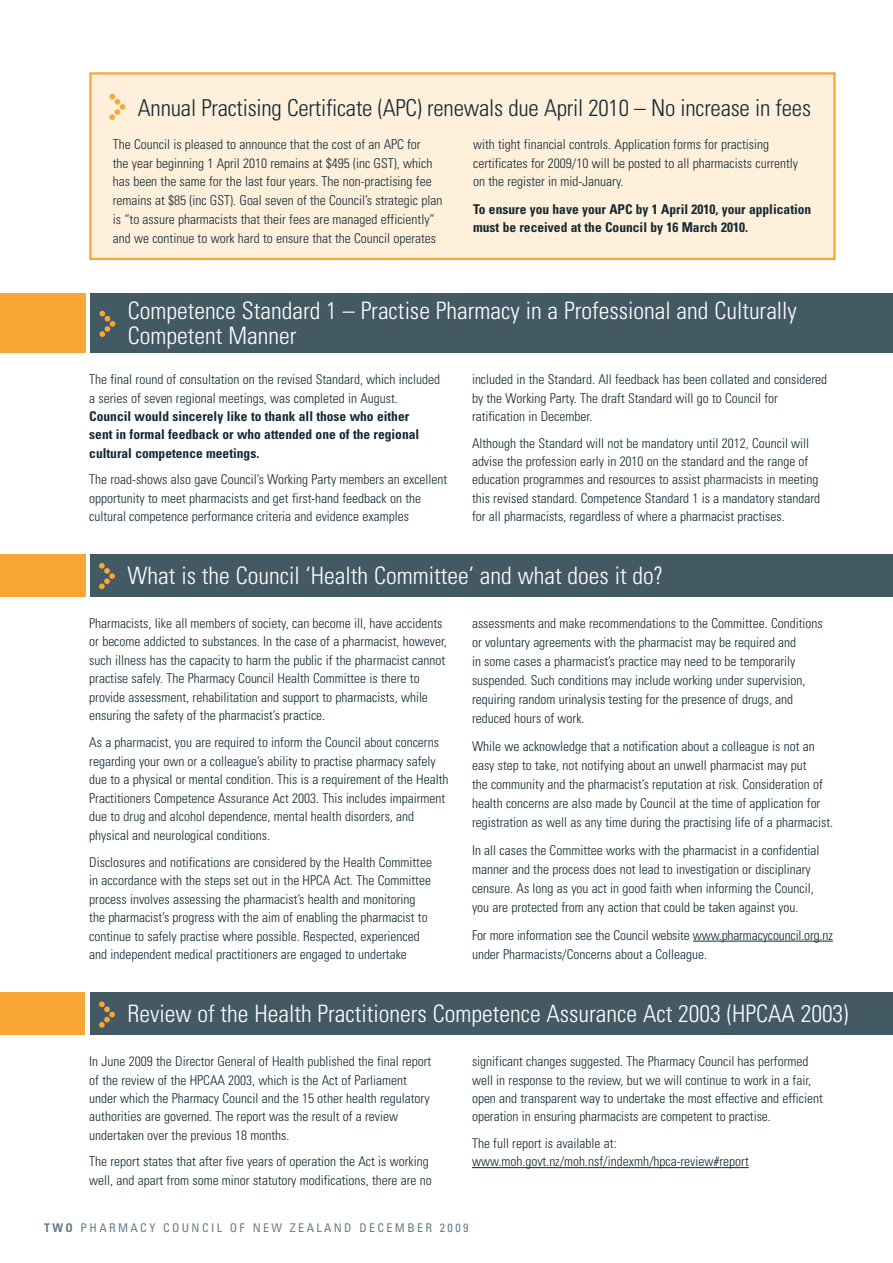
<style>
.page{position:relative;width:893px;height:1263px;background:#fff}
.page>*{position:absolute;margin:0;border:0;box-sizing:border-box;transform-origin:0 0}
.t1{font:300 condensed 24px/25.5px "Univers";color:#fff}
.t2{font:300 condensed 23.25px "Univers";letter-spacing:-.01em;color:#122934}
.t3{font:300 condensed 13.5px/18.3px "Univers";color:#122934}
.t4{font:700 condensed 13.5px/18.3px "Univers";color:#122934}
.t5{font:condensed 12px "Univers";letter-spacing:.2em;color:#687e89}
.t6{font:700 condensed 12px "Univers";color:#687e89}
</style>
<div class="page">
<div style="left:90px;top:73px;width:745px;height:186px;background:#fef0db"></div>
<div style="left:89px;top:72px;width:747px;height:188px;border:2px solid #faa634"></div>
<svg style="left:109px;top:94px;width:16px;height:26px"></svg>
<div style="left:89px;top:554px;width:804px;height:43px;background:#435964"></div>
<svg style="left:99px;top:563px;width:16px;height:26px"></svg>
<svg style="left:85px;top:554px;width:1px;height:43px"></svg>
<div style="left:0;top:554px;width:85px;height:43px;background:#faa634"></div>
<hr style="left:693px;top:941px;width:140px;height:1px;background:#122934">
<div style="left:90px;top:293px;width:803px;height:60px;background:#435964"></div>
<svg style="left:99px;top:311px;width:16px;height:26px"></svg>
<div style="left:0;top:293px;width:85px;height:60px;background:#faa634"></div>
<div style="left:89px;top:993px;width:804px;height:42px;background:#435964"></div>
<svg style="left:99px;top:1001px;width:16px;height:27px"></svg>
<div style="left:0;top:993px;width:85px;height:42px;background:#faa634"></div>
<hr style="left:472px;top:1167px;width:277px;height:1px;background:#122934">
<h2 class="t2" style="left:138px;top:94px;width:675px">Annual Practising Certificate (APC) renewals due April 2010 – No increase in fees</h2>
<p class="t3" style="left:113px;top:135px;width:331px;line-height:18.8px">The Council is pleased to announce that the cost of an APC for<br>the year beginning 1 April 2010 remains at $495 (inc GST), which has been the same for the last four years. The non-practising fee remains at $85 (inc GST). Goal seven of the Council’s strategic plan is “to assure pharmacists that their fees are managed efficiently” and we continue to work hard to ensure that the Council operates</p>
<p class="t3" style="left:473px;top:135px;width:327px;line-height:18.8px">with tight financial controls. Application forms for practising certificates for 2009/10 will be posted to all pharmacists currently on the register in mid-January.</p>
<p class="t4" style="left:473px;top:199px;width:340px;line-height:18.8px">To ensure you have your APC by 1 April 2010, your application must be received at the Council by 16 March 2010.</p>
<h1 class="t1" style="left:128px;top:297px;width:670px">Competence Standard 1 – Practise Pharmacy in a Professional and Culturally<br>Competent Manner</h1>
<p class="t3" style="left:89px;top:370px;width:352px">The final round of consultation on the revised Standard, which included a series of seven regional meetings, was completed in August.</p>
<p class="t4" style="left:89px;top:407px;width:331px">Council would sincerely like to thank all those who either sent in formal feedback or who attended one of the regional cultural competence meetings.</p>
<p class="t3" style="left:89px;top:470px;width:360px">The road-shows also gave Council’s Working Party members an excellent opportunity to meet pharmacists and get first-hand feedback on the cultural competence performance criteria and evidence examples</p>
<p class="t3" style="left:472px;top:370px;width:357px">included in the Standard. All feedback has been collated and considered by the Working Party. The draft Standard will go to Council for ratification in December.</p>
<p class="t3" style="left:472px;top:434px;width:350px">Although the Standard will not be mandatory until 2012, Council will advise the profession early in 2010 on the standard and the range of education programmes and resources to assist pharmacists in meeting this revised standard. Competence Standard 1 is a mandatory standard for all pharmacists, regardless of where a pharmacist practises.</p>
<h1 class="t1" style="left:128px;top:562px;width:537px">What is the Council ‘Health Committee’ and what does it do?</h1>
<p class="t3" style="left:89px;top:613px;width:359px">Pharmacists, like all members of society, can become ill, have accidents or become addicted to substances. In the case of a pharmacist, however, such illness has the capacity to harm the public if the pharmacist cannot practise safely. The Pharmacy Council Health Committee is there to provide assessment, rehabilitation and support to pharmacists, while ensuring the safety of the pharmacist’s practice.</p>
<p class="t3" style="left:89px;top:733px;width:361px">As a pharmacist, you are required to inform the Council about concerns regarding your own or a colleague’s ability to practise pharmacy safely due to a physical or mental condition. This is a requirement of the Health Practitioners Competence Assurance Act 2003. This includes impairment due to drug and alcohol dependence, mental health disorders, and physical and neurological conditions.</p>
<p class="t3" style="left:89px;top:852px;width:344px">Disclosures and notifications are considered by the Health Committee in accordance with the steps set out in the HPCA Act. The Committee process involves assessing the pharmacist’s health and monitoring the pharmacist’s progress with the aim of enabling the pharmacist to continue to safely practise where possible. Respected, experienced and independent medical practitioners are engaged to undertake</p>
<p class="t3" style="left:472px;top:613px;width:352px;line-height:19px">assessments and make recommendations to the Committee. Conditions or voluntary agreements with the pharmacist may be required and<br>in some cases a pharmacist’s practice may need to be temporarily suspended. Such conditions may include working under supervision, requiring random urinalysis testing for the presence of drugs, and reduced hours of work.</p>
<p class="t3" style="left:472px;top:736px;width:363px;line-height:19px">While we acknowledge that a notification about a colleague is not an easy step to take, not notifying about an unwell pharmacist may put<br>the community and the pharmacist’s reputation at risk. Consideration of health concerns are also made by Council at the time of application for registration as well as any time during the practising life of a pharmacist.</p>
<p class="t3" style="left:472px;top:840px;width:349px;line-height:19px">In all cases the Committee works with the pharmacist in a confidential manner and the process does not lead to investigation or disciplinary censure. As long as you act in good faith when informing the Council, you are protected from any action that could be taken against you.</p>
<p class="t3" style="left:472px;top:925px;width:362px;line-height:19px">For more information see the Council website www.pharmacycouncil.org.nz under Pharmacists/Concerns about a Colleague.</p>
<h1 class="t1" style="left:128px;top:1000px;width:723px">Review of the Health Practitioners Competence Assurance Act 2003 (HPCAA 2003)</h1>
<p class="t3" style="left:89px;top:1052px;width:344px">In June 2009 the Director General of Health published the final report of the review of the HPCAA 2003, which is the Act of Parliament under which the Pharmacy Council and the 15 other health regulatory authorities are governed. The report was the result of a review undertaken over the previous 18 months.</p>
<p class="t3" style="left:89px;top:1152px;width:344px">The report states that after five years of operation the Act is working well, and apart from some minor statutory modifications, there are no</p>
<p class="t3" style="left:472px;top:1052px;width:352px">significant changes suggested. The Pharmacy Council has performed well in response to the review, but we will continue to work in a fair, open and transparent way to undertake the most effective and efficient operation in ensuring pharmacists are competent to practise.</p>
<p class="t3" style="left:472px;top:1134px;width:278px">The full report is available at: www.moh.govt.nz/moh.nsf/indexmh/hpca-review#report</p>
<p class="t6" style="left:44px;top:1220px;width:11px">two</p>
<p class="t5" style="left:81px;top:1220px;width:389px">PHARMACY COUNCIL OF NEW ZEALAND DECEMBER 2009</p>
</div>
